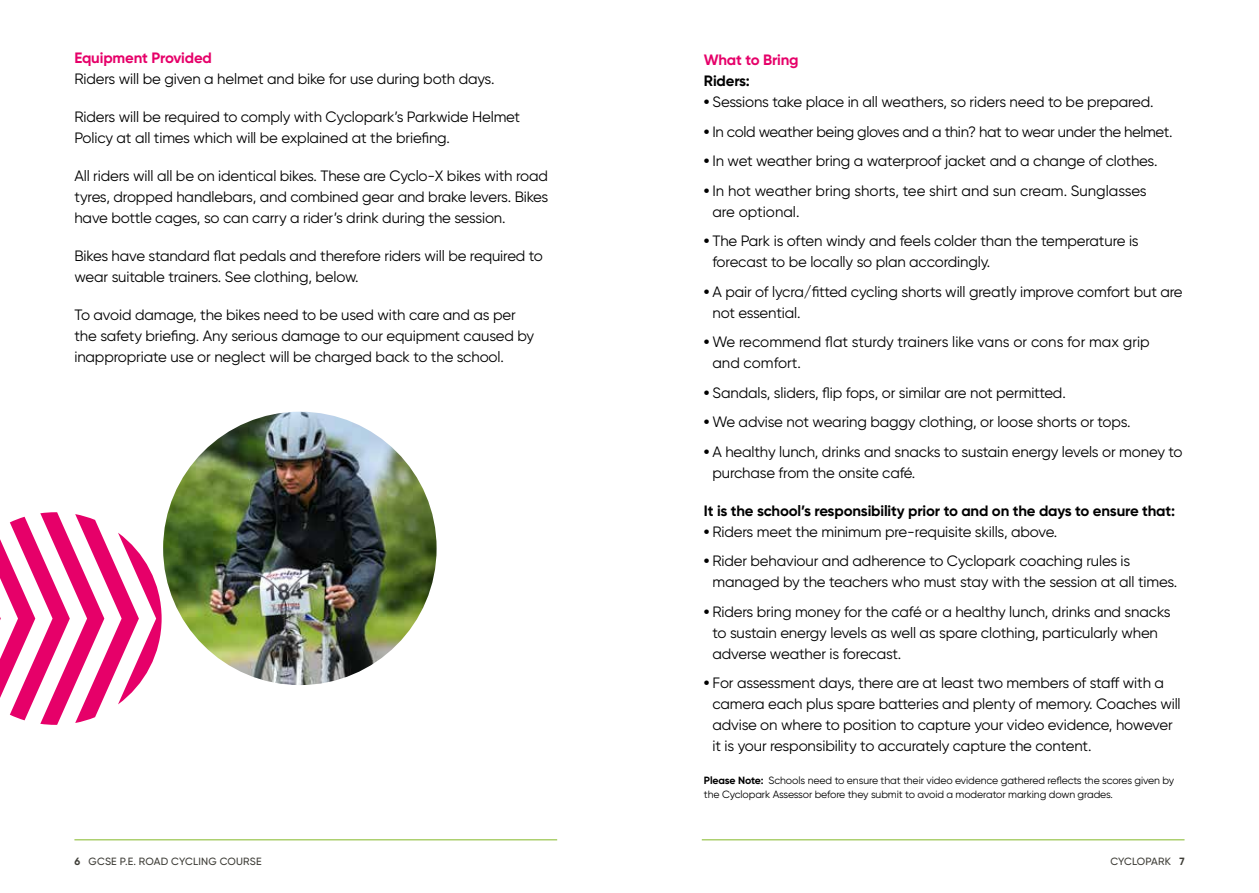
<style>
.page{position:relative;width:1259px;height:893px;background:#fff}
.page>*{position:absolute;margin:0;border:0;box-sizing:border-box;transform-origin:0 0}
.t1{font:15px/21px "Gilroy";letter-spacing:-.01em;color:#000}
.t2{font:700 15px "Gilroy";letter-spacing:-.01em;color:#000}
.t3{font:700 15px "Gilroy";letter-spacing:-.01em;color:#e60069}
.t4{font:10.5px/13.5px "Gilroy";letter-spacing:-.01em;color:#000}
.t5{font:500 10.5px "Gilroy";letter-spacing:.015em;color:#3e3d37}
.s1{font-weight:800}
.s2{font-weight:700}
</style>
<div class="page">
<hr style="left:74px;top:839px;width:483px;height:1px;background:#84b827">
<hr style="left:702px;top:839px;width:482px;height:1px;background:#84b827">
<img style="left:163px;top:412px;width:273px;height:273px;border-radius:137px">
<svg style="left:0;top:512px;width:162px;height:213px"></svg>
<p class="t3" style="left:74px;top:48px;width:139px">Equipment Provided</p>
<p class="t1" style="left:74px;top:68px;width:422px">Riders will be given a helmet and bike for use during both days.</p>
<p class="t1" style="left:74px;top:106px;width:447px">Riders will be required to comply with Cyclopark’s Parkwide Helmet<br>Policy at all times which will be explained at the briefing.</p>
<p class="t1" style="left:74px;top:165px;width:475px;text-align:justify">All riders will all be on identical bikes. These are Cyclo-X bikes with road tyres, dropped handlebars, and combined gear and brake levers. Bikes have bottle cages, so can carry a rider’s drink during the session.</p>
<p class="t1" style="left:74px;top:245px;width:470px">Bikes have standard flat pedals and therefore riders will be required to wear suitable trainers. See clothing, below.</p>
<p class="t1" style="left:74px;top:304px;width:461px">To avoid damage, the bikes need to be used with care and as per the safety briefing. Any serious damage to our equipment caused by inappropriate use or neglect will be charged back to the school.</p>
<p class="t3" style="left:704px;top:51px;width:96px">What to Bring</p>
<p class="t2" style="left:704px;top:72px;width:48px">Riders:</p>
<p class="t1" style="left:704px;top:91px;width:451px"><span class="s1">•</span> Sessions take place in all weathers, so riders need to be prepared.</p>
<p class="t1" style="left:704px;top:121px;width:470px"><span class="s1">•</span> In cold weather being gloves and a thin? hat to wear under the helmet.</p>
<p class="t1" style="left:704px;top:150px;width:455px"><span class="s1">•</span> In wet weather bring a waterproof jacket and a change of clothes.</p>
<p class="t1" style="left:712px;top:180px;width:436px;text-indent:-9px"><span class="s1">•</span> In hot weather bring shorts, tee shirt and sun cream. Sunglasses are optional.</p>
<p class="t1" style="left:712px;top:230px;width:428px;text-indent:-9px"><span class="s1">•</span> The Park is often windy and feels colder than the temperature is forecast to be locally so plan accordingly.</p>
<p class="t1" style="left:712px;top:281px;width:472px;text-indent:-9px"><span class="s1">•</span> A pair of lycra/fitted cycling shorts will greatly improve comfort but are not essential.</p>
<p class="t1" style="left:712px;top:331px;width:439px;text-indent:-9px"><span class="s1">•</span> We recommend flat sturdy trainers like vans or cons for max grip and comfort.</p>
<p class="t1" style="left:704px;top:382px;width:363px"><span class="s1">•</span> Sandals, sliders, flip fops, or similar are not permitted.</p>
<p class="t1" style="left:704px;top:411px;width:428px"><span class="s1">•</span> We advise not wearing baggy clothing, or loose shorts or tops.</p>
<p class="t1" style="left:712px;top:441px;width:471px;text-indent:-9px"><span class="s1">•</span> A healthy lunch, drinks and snacks to sustain energy levels or money to purchase from the onsite café.</p>
<p class="t2" style="left:704px;top:501px;width:473px">It is the school’s responsibility prior to and on the days to ensure that:</p>
<p class="t1" style="left:704px;top:521px;width:355px"><span class="s1">•</span> Riders meet the minimum pre-requisite skills, above.</p>
<p class="t1" style="left:712px;top:550px;width:466px;text-indent:-9px"><span class="s1">•</span> Rider behaviour and adherence to Cyclopark coaching rules is managed by the teachers who must stay with the session at all times.</p>
<p class="t1" style="left:712px;top:601px;width:459px;text-indent:-9px"><span class="s1">•</span> Riders bring money for the café or a healthy lunch, drinks and snacks to sustain energy levels as well as spare clothing, particularly when adverse weather is forecast.</p>
<p class="t1" style="left:712px;top:672px;width:470px;text-indent:-9px"><span class="s1">•</span> For assessment days, there are at least two members of staff with a camera each plus spare batteries and plenty of memory. Coaches will advise on where to position to capture your video evidence, however it is your responsibility to accurately capture the content.</p>
<p class="t4" style="left:704px;top:774px;width:472px"><span class="s2">Please Note:</span> Schools need to ensure that their video evidence gathered reflects the scores given by the Cyclopark Assessor before they submit to avoid a moderator marking down grades.</p>
<p class="t5" style="left:74px;top:854px;width:189px"><span class="s2">6</span> GCSE P.E. ROAD CYCLING COURSE</p>
<p class="t5" style="left:1110px;top:854px;width:76px">CYCLOPARK <span class="s2">7</span></p>
</div>
